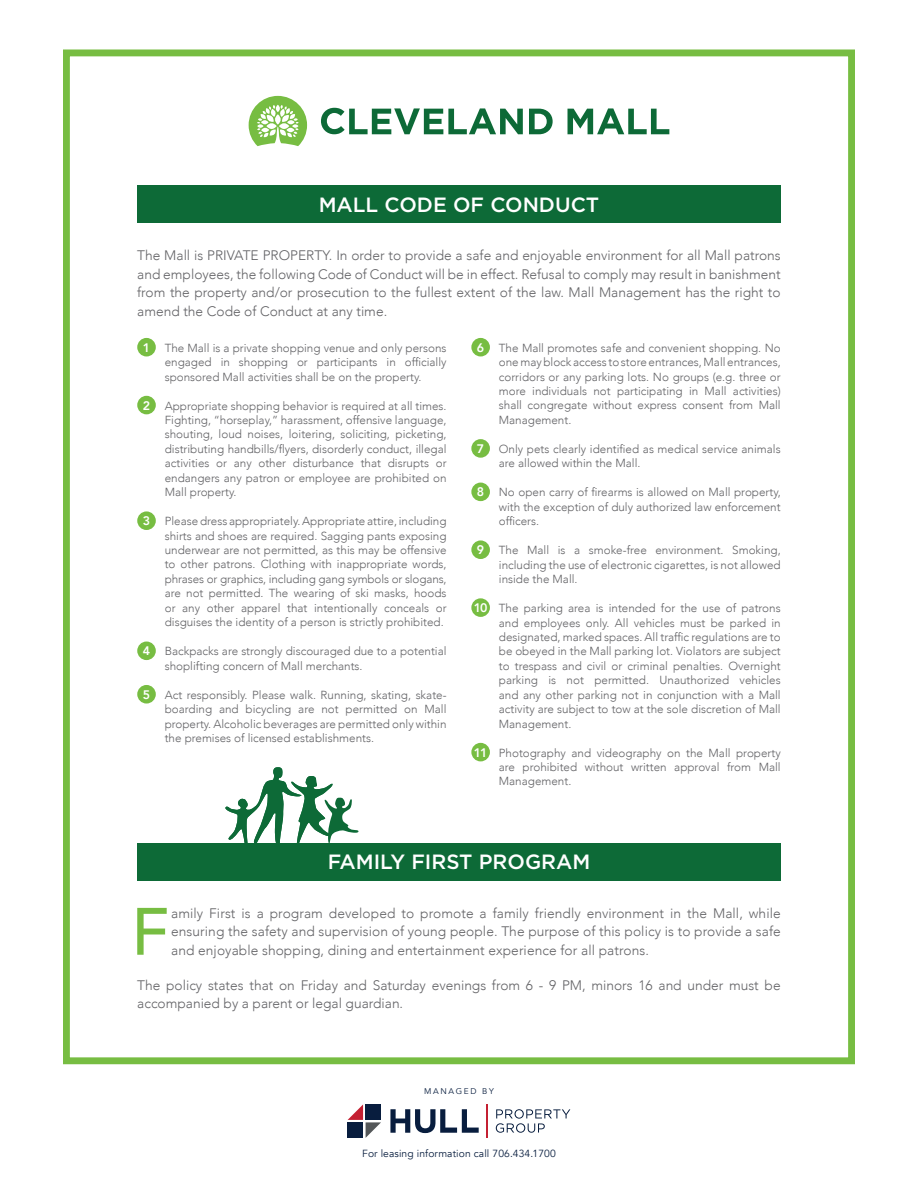
<style>
.page{position:relative;width:918px;height:1188px;background:#fff}
.page>*{position:absolute;margin:0;border:0;box-sizing:border-box;transform-origin:0 0}
.t1{font:500 66.15px "Avenir";color:#77bd42}
.t2{font:500 20.7px "Gotham";color:#fff}
.t3{font:300 13.8px/18.6px "Avenir";color:#636366;text-align:justify}
.t4{font:300 11.7px/14.4px "Avenir";color:#636366;text-align:justify}
.t5{font:10.35px "Avenir";letter-spacing:.01em;color:#081d3e}
.t6{font:8.25px "Avenir";letter-spacing:.2em;color:#081d3e}
.s1{font-weight:800;font-size:12.3px;color:#fff}
</style>
<div class="page">
<div style="left:137px;top:843px;width:644px;height:37px;background:#0d6a37"></div>
<svg style="left:225px;top:767px;width:134px;height:76px"></svg>
<div style="left:63px;top:49px;width:792px;height:1015px;border:7px solid #77bd42"></div>
<div style="left:137px;top:186px;width:644px;height:37px;background:#0d6a37"></div>
<div style="left:137px;top:338px;width:19px;height:18px;background:#77bd42;border-radius:50%"></div>
<div style="left:137px;top:396px;width:19px;height:18px;background:#77bd42;border-radius:50%"></div>
<div style="left:137px;top:511px;width:19px;height:19px;background:#77bd42;border-radius:50%"></div>
<div style="left:137px;top:642px;width:19px;height:18px;background:#77bd42;border-radius:50%"></div>
<div style="left:137px;top:685px;width:19px;height:19px;background:#77bd42;border-radius:50%"></div>
<div style="left:471px;top:338px;width:19px;height:18px;background:#77bd42;border-radius:50%"></div>
<div style="left:471px;top:439px;width:19px;height:19px;background:#77bd42;border-radius:50%"></div>
<div style="left:471px;top:483px;width:19px;height:18px;background:#77bd42;border-radius:50%"></div>
<div style="left:471px;top:540px;width:19px;height:19px;background:#77bd42;border-radius:50%"></div>
<div style="left:471px;top:598px;width:19px;height:19px;background:#77bd42;border-radius:50%"></div>
<div style="left:471px;top:743px;width:19px;height:18px;background:#77bd42;border-radius:50%"></div>
<svg style="left:321px;top:108px;width:202px;height:26px"></svg>
<svg style="left:529px;top:109px;width:24px;height:25px"></svg>
<svg style="left:568px;top:108px;width:101px;height:26px"></svg>
<svg style="left:249px;top:96px;width:58px;height:50px"></svg>
<hr style="left:486px;top:1104px;width:2px;height:34px;background:#c42032">
<svg style="left:496px;top:1109px;width:74px;height:24px"></svg>
<svg style="left:348px;top:1104px;width:33px;height:34px"></svg>
<svg style="left:390px;top:1109px;width:89px;height:24px"></svg>
<p class="t2" style="left:319px;top:191px;width:282px">MALL CODE OF CONDUCT</p>
<p class="t3" style="left:137px;top:246px;width:645px">The Mall is PRIVATE PROPERTY. In order to provide a safe and enjoyable environment for all Mall patrons and employees, the following Code of Conduct will be in effect. Refusal to comply may result in banishment from the property and/or prosecution to the fullest extent of the law. Mall Management has the right to amend the Code of Conduct at any time.</p>
<p class="t4" style="left:165px;top:340px;width:283px;text-indent:-22px"><span class="s1">1</span> The Mall is a private shopping venue and only persons engaged in shopping or participants in officially sponsored Mall activities shall be on the property.</p>
<p class="t4" style="left:165px;top:398px;width:283px;text-indent:-22px"><span class="s1">2</span> Appropriate shopping behavior is required at all times.<br>Fighting, “horseplay,” harassment, offensive language, shouting, loud noises, loitering, soliciting, picketing, distributing handbills/flyers, disorderly conduct, illegal activities or any other disturbance that disrupts or endangers any patron or employee are prohibited on Mall property.</p>
<p class="t4" style="left:165px;top:514px;width:283px;text-indent:-22px"><span class="s1">3</span> Please dress appropriately. Appropriate attire, including shirts and shoes are required. Sagging pants exposing underwear are not permitted, as this may be offensive to other patrons. Clothing with inappropriate words, phrases or graphics, including gang symbols or slogans, are not permitted. The wearing of ski masks, hoods or any other apparel that intentionally conceals or disguises the identity of a person is strictly prohibited.</p>
<p class="t4" style="left:165px;top:644px;width:283px;text-indent:-22px"><span class="s1">4</span> Backpacks are strongly discouraged due to a potential shoplifting concern of Mall merchants.</p>
<p class="t4" style="left:165px;top:688px;width:283px;text-indent:-22px"><span class="s1">5</span> Act responsibly. Please walk. Running, skating, skate&shy;boarding and bicycling are not permitted on Mall property. Alcoholic beverages are permitted only within the premises of licensed establishments.</p>
<p class="t4" style="left:499px;top:340px;width:283px;text-indent:-22px"><span class="s1">6</span> The Mall promotes safe and convenient shopping. No one may block access to store entrances, Mall entrances, corridors or any parking lots. No groups (e.g. three or more individuals not participating in Mall activities) shall congregate without express consent from Mall Management.</p>
<p class="t4" style="left:499px;top:442px;width:283px;text-indent:-22px"><span class="s1">7</span> Only pets clearly identified as medical service animals are allowed within the Mall.</p>
<p class="t4" style="left:499px;top:485px;width:283px;text-indent:-22px"><span class="s1">8</span> No open carry of firearms is allowed on Mall property, with the exception of duly authorized law enforcement officers.</p>
<p class="t4" style="left:499px;top:543px;width:283px;text-indent:-22px"><span class="s1">9</span> The Mall is a smoke-free environment. Smoking, including the use of electronic cigarettes, is not allowed inside the Mall.</p>
<p class="t4" style="left:499px;top:601px;width:283px;text-indent:-25px"><span class="s1">10</span> The parking area is intended for the use of patrons and employees only. All vehicles must be parked in designated, marked spaces. All traffic regulations are to be obeyed in the Mall parking lot. Violators are subject to trespass and civil or criminal penalties. Overnight parking is not permitted. Unauthorized vehicles and any other parking not in conjunction with a Mall activity are subject to tow at the sole discretion of Mall Management.</p>
<p class="t4" style="left:499px;top:745px;width:283px;text-indent:-25px"><span class="s1">11</span> Photography and videography on the Mall property are prohibited without written approval from Mall Management.</p>
<p class="t2" style="left:328px;top:848px;width:264px">FAMILY FIRST PROGRAM</p>
<p class="t1" style="left:131px;top:875px;width:39px">F</p>
<p class="t3" style="left:171px;top:904px;width:611px">amily First is a program developed to promote a family friendly environment in the Mall, while ensuring the safety and supervision of young people. The purpose of this policy is to provide a safe and enjoyable shopping, dining and entertainment experience for all patrons.</p>
<p class="t3" style="left:137px;top:976px;width:645px">The policy states that on Friday and Saturday evenings from 6 - 9 PM, minors 16 and under must be accompanied by a parent or legal guardian.</p>
<p class="t6" style="left:424px;top:1086px;width:71px">MANAGED BY</p>
<p class="t5" style="left:362px;top:1147px;width:195px">For leasing information call 706.434.1700</p>
</div>
